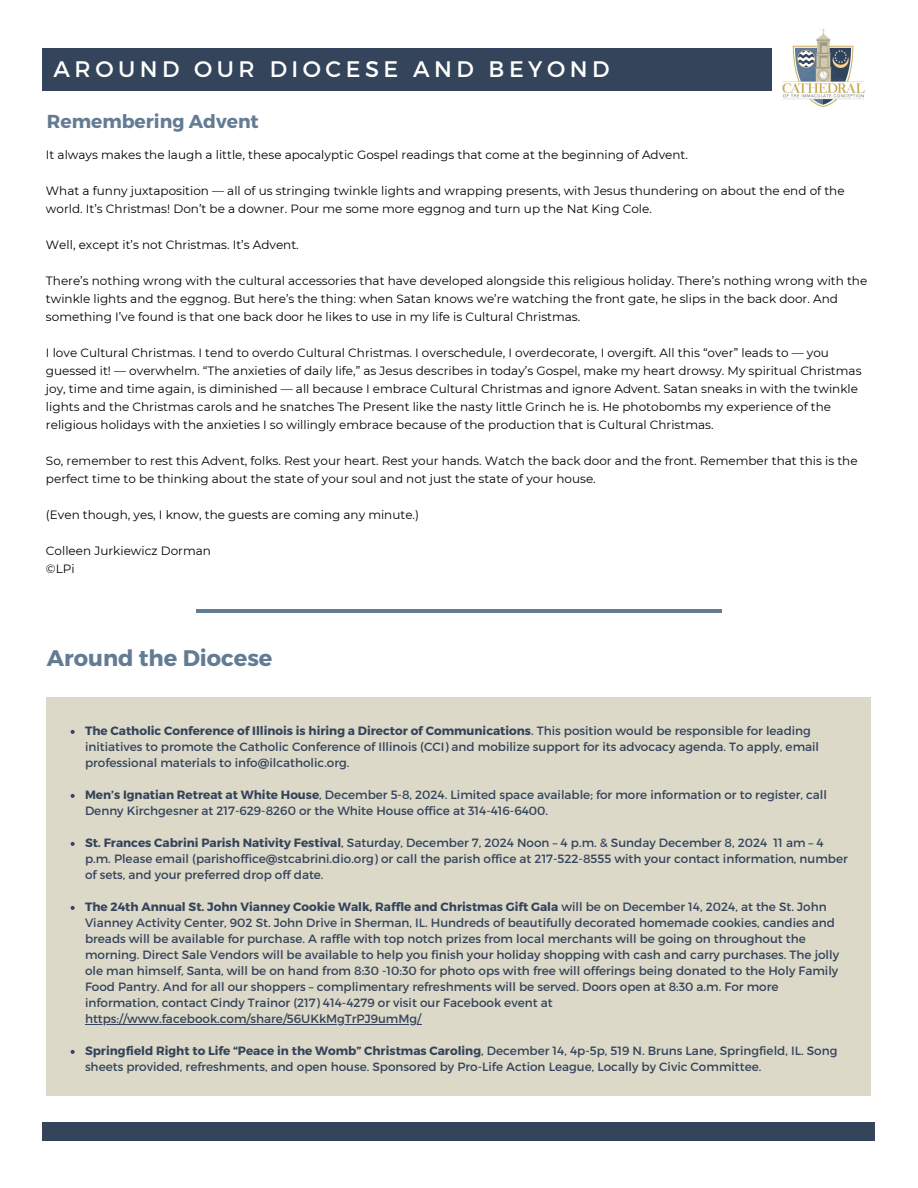
<style>
.page{position:relative;width:918px;height:1188px;background:#fff}
.page>*{position:absolute;margin:0;border:0;box-sizing:border-box;transform-origin:0 0}
.t1{font:22.5px "Montserrat";letter-spacing:.2em;color:#fefefd}
.t2{font:700 22.5px "Montserrat";color:#637b93}
.t3{font:700 18.75px "Montserrat";color:#637b93}
.t4{font:12px/16px "Montserrat";color:#33445b}
.t5{font:12px/18px "Montserrat";color:#000}
.s1{font-weight:700}
</style>
<div class="page">
<img style="left:782px;top:28px;width:83px;height:79px">
<div style="left:43px;top:49px;width:729px;height:42px;background:#33445b"></div>
<div style="left:43px;top:1123px;width:832px;height:18px;background:#33445b"></div>
<div style="left:47px;top:697px;width:824px;height:399px;background:#ddd9c9"></div>
<svg style="left:71px;top:730px;width:4px;height:4px"></svg>
<svg style="left:71px;top:794px;width:4px;height:4px"></svg>
<svg style="left:71px;top:842px;width:4px;height:4px"></svg>
<svg style="left:71px;top:906px;width:4px;height:4px"></svg>
<hr style="left:85px;top:1024px;width:336px;height:1px;background:#33445b">
<svg style="left:71px;top:1050px;width:4px;height:4px"></svg>
<hr style="left:196px;top:609px;width:526px;height:3px;background:#637b93">
<p class="t1" style="left:54px;top:54px;width:557px">AROUND OUR DIOCESE AND BEYOND</p>
<p class="t3" style="left:47px;top:110px;width:213px">Remembering Advent</p>
<p class="t5" style="left:46px;top:146px;width:644px">It always makes the laugh a little, these apocalyptic Gospel readings that come at the beginning of Advent.</p>
<p class="t5" style="left:46px;top:182px;width:800px">What a funny juxtaposition — all of us stringing twinkle lights and wrapping presents, with Jesus thundering on about the end of the world. It’s Christmas! Don’t be a downer. Pour me some more eggnog and turn up the Nat King Cole.</p>
<p class="t5" style="left:46px;top:236px;width:254px">Well, except it’s not Christmas. It’s Advent.</p>
<h2 class="t5" style="left:46px;top:272px;width:823px">There’s nothing wrong with the cultural accessories that have developed alongside this religious holiday. There’s nothing wrong with the twinkle lights and the eggnog. But here’s the thing: when Satan knows we’re watching the front gate, he slips in the back door. And something I’ve found is that one back door he likes to use in my life is Cultural Christmas.</h2>
<p class="t5" style="left:46px;top:344px;width:817px">I love Cultural Christmas. I tend to overdo Cultural Christmas. I overschedule, I overdecorate, I overgift. All this “over” leads to — you guessed it! — overwhelm. “The anxieties of daily life,” as Jesus describes in today’s Gospel, make my heart drowsy. My spiritual Christmas joy, time and time again, is diminished — all because I embrace Cultural Christmas and ignore Advent. Satan sneaks in with the twinkle lights and the Christmas carols and he snatches The Present like the nasty little Grinch he is. He photobombs my experience of the religious holidays with the anxieties I so willingly embrace because of the production that is Cultural Christmas.</p>
<p class="t5" style="left:46px;top:452px;width:813px">So, remember to rest this Advent, folks. Rest your heart. Rest your hands. Watch the back door and the front. Remember that this is the perfect time to be thinking about the state of your soul and not just the state of your house.</p>
<p class="t5" style="left:46px;top:506px;width:375px">(Even though, yes, I know, the guests are coming any minute.)</p>
<p class="t5" style="left:46px;top:542px;width:166px">Colleen Jurkiewicz Dorman</p>
<p class="t5" style="left:46px;top:560px;width:30px">©LPi</p>
<p class="t2" style="left:47px;top:644px;width:227px">Around the Diocese</p>
<h3 class="t4" style="left:85px;top:722px;width:736px"><span class="s1">The Catholic Conference of Illinois is hiring a Director of Communications</span>. This position would be responsible for leading initiatives to promote the Catholic Conference of Illinois (CCI) and mobilize support for its advocacy agenda. To apply, email professional materials to info@ilcatholic.org.</h3>
<p class="t4" style="left:85px;top:786px;width:743px"><span class="s1">Men’s Ignatian Retreat at White House</span>, December 5-8, 2024. Limited space available; for more information or to register, call<br>Denny Kirchgesner at 217-629-8260 or the White House office at 314-416-6400.</p>
<p class="t4" style="left:85px;top:834px;width:764px"><span class="s1">St. Frances Cabrini Parish Nativity Festival</span>, Saturday, December 7, 2024 Noon – 4 p.m. &amp; Sunday December 8, 2024 11 am – 4 p.m. Please email (parishoffice@stcabrini.dio.org) or call the parish office at 217-522-8555 with your contact information, number of sets, and your preferred drop off date.</p>
<p class="t4" style="left:85px;top:898px;width:756px"><span class="s1">The 24th Annual St. John Vianney Cookie Walk, Raffle and Christmas Gift Gala</span> will be on December 14, 2024, at the St. John Vianney Activity Center, 902 St. John Drive in Sherman, IL. Hundreds of beautifully decorated homemade cookies, candies and breads will be available for purchase. A raffle with top notch prizes from local merchants will be going on throughout the morning. Direct Sale Vendors will be available to help you finish your holiday shopping with cash and carry purchases. The jolly ole man himself, Santa, will be on hand from 8:30 -10:30 for photo ops with free will offerings being donated to the Holy Family Food Pantry. And for all our shoppers – complimentary refreshments will be served. Doors open at 8:30 a.m. For more information, contact Cindy Trainor (217) 414-4279 or visit our Facebook event at</p>
<p class="t4" style="left:85px;top:1010px;width:338px">https://www.facebook.com/share/56UKkMgTrPJ9umMg/</p>
<p class="t4" style="left:85px;top:1042px;width:754px"><span class="s1">Springfield Right to Life “Peace in the Womb” Christmas Caroling</span>, December 14, 4p-5p, 519 N. Bruns Lane, Springfield, IL. Song sheets provided, refreshments, and open house. Sponsored by Pro-Life Action League, Locally by Civic Committee.</p>
</div>
